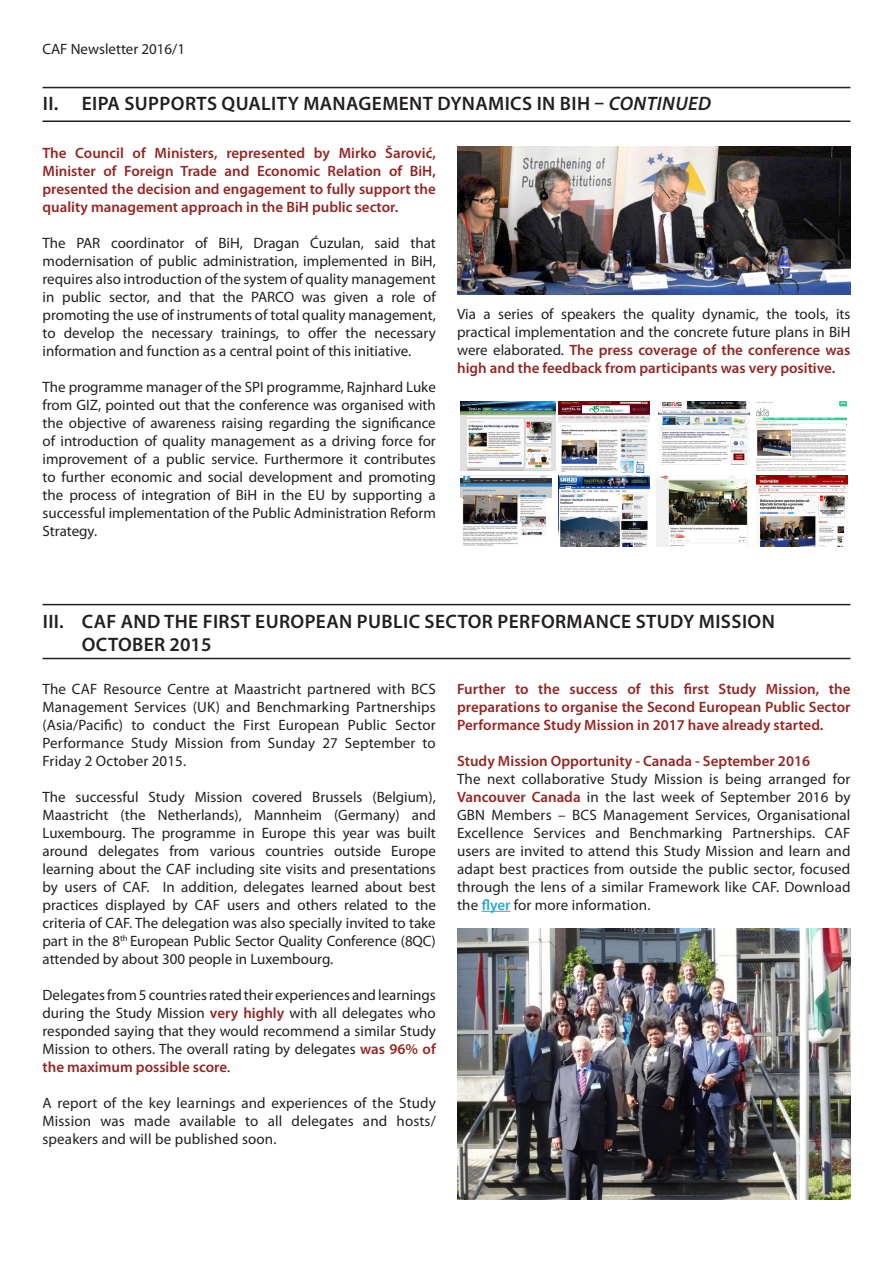
<style>
.page{position:relative;width:893px;height:1263px;background:#fff}
.page>*{position:absolute;margin:0;border:0;box-sizing:border-box;transform-origin:0 0}
.t1{font:600 19.5px "Myriad Pro";letter-spacing:.02em;color:#231f20}
.t2{font:15px/18px "Myriad Pro";color:#231f20;text-align:justify}
.t3{font:600 15px/18px "Myriad Pro";color:#942723;text-align:justify}
.s1{font-style:italic}
.s2{font-weight:600;color:#942723}
.s3{font-weight:600;color:#2ca9d0}
</style>
<div class="page">
<svg style="left:482px;top:911px;width:28px;height:1px"></svg>
<hr style="left:43px;top:87px;width:807px;height:1px;background:#231f20">
<hr style="left:43px;top:604px;width:807px;height:1px;background:#231f20">
<hr style="left:43px;top:120px;width:807px;height:2px;background:#231f20">
<hr style="left:43px;top:658px;width:807px;height:1px;background:#231f20">
<img style="left:457px;top:147px;width:393px;height:147px">
<img style="left:457px;top:928px;width:393px;height:271px">
<img style="left:460px;top:476px;width:91px;height:70px">
<img style="left:657px;top:476px;width:91px;height:70px">
<img style="left:461px;top:402px;width:94px;height:69px">
<img style="left:558px;top:402px;width:91px;height:70px">
<img style="left:756px;top:476px;width:91px;height:70px">
<img style="left:558px;top:476px;width:91px;height:70px">
<img style="left:755px;top:402px;width:91px;height:68px">
<img style="left:658px;top:402px;width:91px;height:63px">
<p class="t2" style="left:42px;top:40px;width:144px">CAF Newsletter 2016/1</p>
<p class="t1" style="left:43px;top:91px;width:670px">II. EIPA SUPPORTS QUALITY MANAGEMENT DYNAMICS IN BIH – <span class="s1">CONTINUED</span></p>
<p class="t3" style="left:43px;top:143px;width:395px">The Council of Ministers, represented by Mirko Šarović, Minister of Foreign Trade and Economic Relation of BiH, presented the decision and engagement to fully support the quality management approach in the BiH public sector.</p>
<p class="t2" style="left:43px;top:233px;width:395px">The PAR coordinator of BiH, Dragan Ćuzulan, said that modernisation of public administration, implemented in BiH, requires also introduction of the system of quality management in public sector, and that the PARCO was given a role of promoting the use of instruments of total quality management, to develop the necessary trainings, to offer the necessary information and function as a central point of this initiative.</p>
<p class="t2" style="left:43px;top:377px;width:395px">The programme manager of the SPI programme, Rajnhard Luke from GIZ, pointed out that the conference was organised with the objective of awareness raising regarding the significance of introduction of quality management as a driving force for improvement of a public service. Furthermore it contributes to further economic and social development and promoting the process of integration of BiH in the EU by supporting a successful implementation of the Public Administration Reform Strategy.</p>
<p class="t2" style="left:457px;top:305px;width:395px">Via a series of speakers the quality dynamic, the tools, its practical implementation and the concrete future plans in BiH were elaborated. <span class="s2">The press coverage of the conference was high and the feedback from participants was very positive.</span></p>
<p class="t1" style="left:43px;top:609px;width:733px">III. CAF AND THE FIRST EUROPEAN PUBLIC SECTOR PERFORMANCE STUDY MISSION</p>
<p class="t1" style="left:82px;top:632px;width:131px">OCTOBER 2015</p>
<p class="t2" style="left:43px;top:679px;width:395px">The CAF Resource Centre at Maastricht partnered with BCS Management Services (UK) and Benchmarking Partnerships (Asia/Pacific) to conduct the First European Public Sector Performance Study Mission from Sunday 27 September to Friday 2 October 2015.</p>
<p class="t2" style="left:43px;top:787px;width:395px">The successful Study Mission covered Brussels (Belgium), Maastricht (the Netherlands), Mannheim (Germany) and Luxembourg. The programme in Europe this year was built around delegates from various countries outside Europe learning about the CAF including site visits and presentations by users of CAF. In addition, delegates learned about best practices displayed by CAF users and others related to the criteria of CAF. The delegation was also specially invited to take part in the 8<sup>th</sup> European Public Sector Quality Conference (8QC) attended by about 300 people in Luxembourg.</p>
<p class="t2" style="left:43px;top:985px;width:395px">Delegates from 5 countries rated their experiences and learnings during the Study Mission <span class="s2">very highly</span> with all delegates who responded saying that they would recommend a similar Study Mission to others. The overall rating by delegates <span class="s2">was 96% of the maximum possible score</span>.</p>
<p class="t2" style="left:43px;top:1093px;width:395px">A report of the key learnings and experiences of the Study Mission was made available to all delegates and hosts/ speakers and will be published soon.</p>
<p class="t3" style="left:457px;top:679px;width:395px">Further to the success of this first Study Mission, the preparations to organise the Second European Public Sector Performance Study Mission in 2017 have already started.</p>
<p class="t3" style="left:457px;top:751px;width:354px">Study Mission Opportunity - Canada - September 2016</p>
<p class="t2" style="left:457px;top:769px;width:395px">The next collaborative Study Mission is being arranged for <span class="s2">Vancouver Canada</span> in the last week of September 2016 by GBN Members – BCS Management Services, Organisational Excellence Services and Benchmarking Partnerships. CAF users are invited to attend this Study Mission and learn and adapt best practices from outside the public sector, focused through the lens of a similar Framework like CAF. Download the <span class="s3">flyer</span> for more information.</p>
</div>
